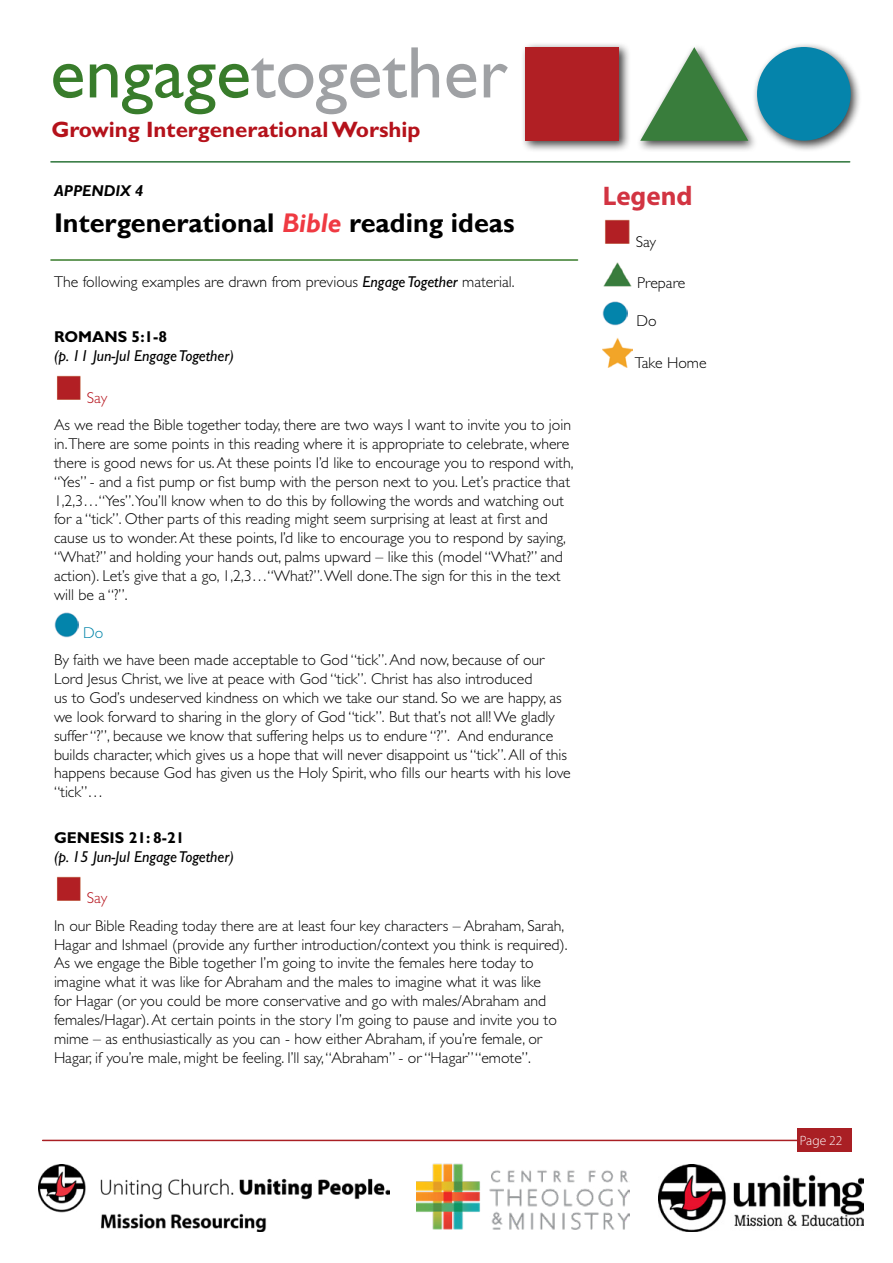
<style>
.page{position:relative;width:893px;height:1263px;background:#fff}
.page>*{position:absolute;margin:0;border:0;box-sizing:border-box;transform-origin:0 0}
.t1{font:73.35px "Gill Sans Std";color:#9fa1a4}
.t2{font:700 27px "Gill Sans";color:#000}
.t3{font:700 27px "Myriad Pro";color:#d23442}
.t4{font:700 22.35px "Gill Sans Std";color:#b5121b}
.t5{font:300 15.75px/18.9px "Gill Sans Std";color:#000}
.t6{font:italic 15.75px "Gill Sans Std";color:#000}
.t7{font:700 15.75px "Gill Sans Std";color:#000}
.t8{font:italic 700 15.75px "Gill Sans Std";color:#000}
.t9{font:300 15.75px "Gill Sans Std";letter-spacing:-.005em;color:#b5121b}
.t10{font:300 15.75px "Gill Sans Std";color:#0084a9}
.t11{font:300 13.5px "Myriad Pro";color:#fff}
.s1{color:#387c2b}
.s2{font-style:italic;color:#ef3a42}
.s3{font-weight:400;font-style:italic}
</style>
<div class="page">
<hr style="left:43px;top:1140px;width:798px;height:1px;background:#a91f24">
<div style="left:797px;top:1128px;width:54px;height:24px;background:#a91f24"></div>
<img style="left:57px;top:375px;width:24px;height:25px">
<img style="left:54px;top:612px;width:25px;height:26px">
<img style="left:57px;top:876px;width:24px;height:25px">
<img style="left:605px;top:219px;width:25px;height:25px">
<img style="left:603px;top:262px;width:29px;height:25px">
<img style="left:603px;top:301px;width:25px;height:25px">
<img style="left:603px;top:338px;width:30px;height:29px">
<img style="left:38px;top:1164px;width:352px;height:68px">
<img style="left:416px;top:1164px;width:213px;height:65px">
<img style="left:658px;top:1164px;width:205px;height:68px">
<hr style="left:51px;top:161px;width:799px;height:2px;background:#2c7439">
<div style="left:520px;top:42px;width:111px;height:111px;background:#000;opacity:.75"></div>
<div style="left:525px;top:47px;width:94px;height:94px;background:#b11f24"></div>
<div style="left:752px;top:42px;width:110px;height:110px;background:#000;opacity:.75"></div>
<div style="left:757px;top:47px;width:94px;height:94px;background:#0584ab;border-radius:50%"></div>
<div style="left:636px;top:43px;width:123px;height:109px;background:#000;opacity:.75"></div>
<svg style="left:640px;top:47px;width:108px;height:94px"></svg>
<hr style="left:51px;top:259px;width:527px;height:2px;background:#387c2b">
<h1 class="t1" style="left:50px;top:31px;width:459px"><span class="s1">engage</span>together</h1>
<h3 class="t4" style="left:51px;top:116px;width:371px">Growing Intergenerational Worship</h3>
<p class="t8" style="left:54px;top:181px;width:91px">APPENDIX 4</p>
<h2 class="t2" style="left:54px;top:207px;width:462px">Intergenerational <span class="s2">Bible</span> reading ideas</h2>
<p class="t5" style="left:54px;top:273px;width:462px">The following examples are drawn from previous <span class="s3">Engage Together</span> material.</p>
<p class="t7" style="left:54px;top:327px;width:115px">ROMANS 5:1-8</p>
<p class="t6" style="left:54px;top:347px;width:181px">(p. 11 Jun-Jul Engage Together)</p>
<p class="t9" style="left:87px;top:388px;width:22px">Say</p>
<p class="t5" style="left:54px;top:415px;width:521px">As we read the Bible together today, there are two ways I want to invite you to join in.There are some points in this reading where it is appropriate to celebrate, where there is good news for us. At these points I’d like to encourage you to respond with, “Yes” - and a fist pump or fist bump with the person next to you. Let’s practice that 1,2,3…“Yes”.You’ll know when to do this by following the words and watching out for a “tick”. Other parts of this reading might seem surprising at least at first and cause us to wonder. At these points, I’d like to encourage you to respond by saying, “What?” and holding your hands out, palms upward – like this (model “What?” and action). Let’s give that a go, 1,2,3…“What?”. Well done.The sign for this in the text will be a “?”.</p>
<p class="t10" style="left:83px;top:623px;width:22px">Do</p>
<p class="t5" style="left:54px;top:650px;width:518px">By faith we have been made acceptable to God “tick”. And now, because of our Lord Jesus Christ, we live at peace with God “tick”. Christ has also introduced<br>us to God’s undeserved kindness on which we take our stand. So we are happy, as we look forward to sharing in the glory of God “tick”. But that’s not all! We gladly suffer “?”, because we know that suffering helps us to endure “?”. And endurance builds character, which gives us a hope that will never disappoint us “tick”. All of this happens because God has given us the Holy Spirit, who fills our hearts with his love “tick”…</p>
<p class="t7" style="left:54px;top:828px;width:132px">GENESIS 21: 8-21</p>
<p class="t6" style="left:54px;top:847px;width:181px">(p. 15 Jun-Jul Engage Together)</p>
<p class="t9" style="left:87px;top:889px;width:22px">Say</p>
<p class="t5" style="left:54px;top:916px;width:515px">In our Bible Reading today there are at least four key characters – Abraham, Sarah, Hagar and Ishmael (provide any further introduction/context you think is required).<br>As we engage the Bible together I’m going to invite the females here today to imagine what it was like for Abraham and the males to imagine what it was like<br>for Hagar (or you could be more conservative and go with males/Abraham and females/Hagar). At certain points in the story I’m going to pause and invite you to mime – as enthusiastically as you can - how either Abraham, if you’re female, or Hagar, if you’re male, might be feeling. I’ll say, “Abraham” - or “Hagar” “emote”.</p>
<h2 class="t3" style="left:603px;top:179px;width:91px">Legend</h2>
<p class="t5" style="left:636px;top:232px;width:22px">Say</p>
<p class="t5" style="left:637px;top:274px;width:50px">Prepare</p>
<p class="t5" style="left:636px;top:311px;width:22px">Do</p>
<p class="t5" style="left:635px;top:353px;width:73px">Take Home</p>
<p class="t11" style="left:800px;top:1133px;width:44px">Page 22</p>
</div>
